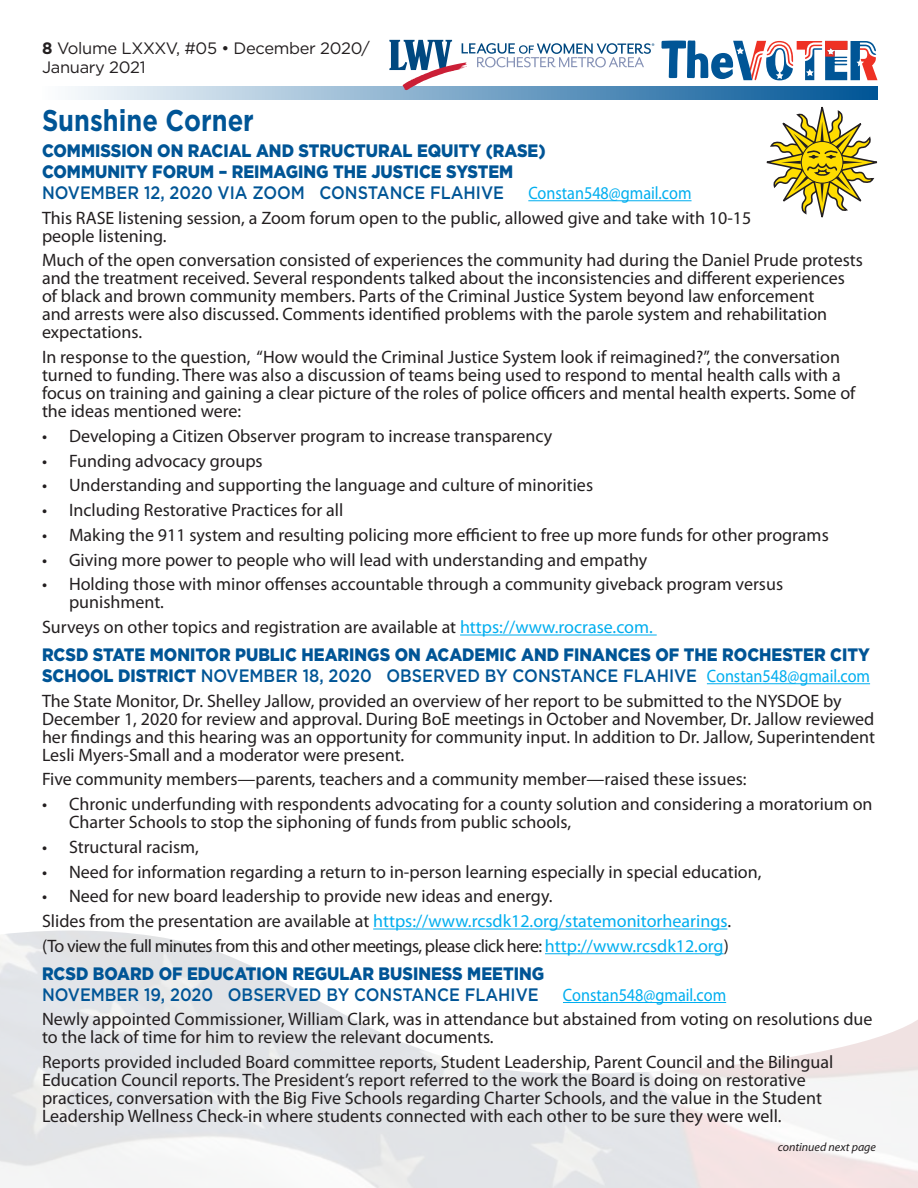
<style>
.page{position:relative;width:918px;height:1188px;background:#fff}
.page>*{position:absolute;margin:0;border:0;box-sizing:border-box;transform-origin:0 0}
.t1{font:700 30px "Gotham";color:#005596;scale:.85 1}
.t2{font:18px/18px "Myriad Pro";color:#231f20}
.t3{font:900 18px/21px "Gotham";color:#005596;scale:.9 1}
.t4{font:500 18px "Gotham";color:#005596;scale:.9 1}
.t5{font:18px "Myriad Pro";color:#00aeef;scale:.9 1}
.t6{font:16.5px/19.8px "Gotham";letter-spacing:-.02em;color:#231f20}
.t7{font:italic 12px "Myriad Pro";color:#231f20}
.s1{font-weight:700}
.s2{color:#00aeef}
.s3{font-weight:500}
.s4{font-family:"Myriad Pro";font-weight:400;color:#00aeef}
</style>
<div class="page">
<svg style="left:71px;top:87px;width:807px;height:13px;background:#7aa6c8"></svg>
<svg style="left:662px;top:40px;width:216px;height:40px"></svg>
<svg style="left:389px;top:40px;width:265px;height:50px"></svg>
<svg style="left:767px;top:107px;width:110px;height:110px"></svg>
<hr style="left:528px;top:200px;width:164px;height:1px;background:#00aeef">
<hr style="left:460px;top:635px;width:197px;height:1px;background:#00aeef">
<hr style="left:707px;top:683px;width:163px;height:1px;background:#00aeef">
<hr style="left:373px;top:929px;width:354px;height:1px;background:#00aeef">
<hr style="left:545px;top:953px;width:179px;height:1px;background:#00aeef">
<hr style="left:563px;top:1002px;width:163px;height:1px;background:#00aeef">
<p class="t6" style="left:42px;top:38px;width:329px"><span class="s1">8</span> Volume LXXXV, #05 • December 2020/<br>January 2021</p>
<h1 class="t1" style="left:42px;top:100px;width:251px">Sunshine Corner</h1>
<p class="t3" style="left:42px;top:140px;width:561px">COMM ISSION ON RACIAL AND STRUCTURAL EQUITY (RASE)<br>COMMUNITY FORUM – REIMAGING THE JUSTICE SYSTEM</p>
<p class="t4" style="left:42px;top:181px;width:515px">NOVEMBER 12, 2020 VIA ZOOM CONSTANCE FLAHIVE</p>
<p class="t5" style="left:528px;top:182px;width:183px">Constan548@gmail.com</p>
<p class="t2" style="left:42px;top:208px;width:711px">This RASE listening session, a Zoom forum open to the public, allowed give and take with 10-15 people listening.</p>
<p class="t2" style="left:42px;top:251px;width:822px">Much of the open conversation consisted of experiences the community had during the Daniel Prude protests and the treatment received. Several respondents talked about the inconsistencies and different experiences of black and brown community members. Parts of the Criminal Justice System beyond law enforcement<br>and arrests were also discussed. Comments identified problems with the parole system and rehabilitation expectations.</p>
<p class="t2" style="left:42px;top:348px;width:815px">In response to the question, “How would the Criminal Justice System look if reimagined?”, the conversation turned to funding. There was also a discussion of teams being used to respond to mental health calls with a focus on training and gaining a clear picture of the roles of police officers and mental health experts. Some of the ideas mentioned were:</p>
<p class="t2" style="left:42px;top:427px;width:512px">• Developing a Citizen Observer program to increase transparency</p>
<p class="t2" style="left:42px;top:451px;width:222px">• Funding advocacy groups</p>
<p class="t2" style="left:42px;top:476px;width:553px">• Understanding and supporting the language and culture of minorities</p>
<p class="t2" style="left:42px;top:501px;width:303px">• Including Restorative Practices for all</p>
<p class="t2" style="left:42px;top:526px;width:788px">• Making the 911 system and resulting policing more efficient to free up more funds for other programs</p>
<p class="t2" style="left:42px;top:550px;width:607px">• Giving more power to people who will lead with understanding and empathy</p>
<p class="t2" style="left:69px;top:575px;width:716px;text-indent:-27px">• Holding those with minor offenses accountable through a community giveback program versus punishment.</p>
<p class="t2" style="left:42px;top:618px;width:612px">Surveys on other topics and registration are available at <span class="s2">https://www.rocrase.com.</span></p>
<p class="t3" style="left:42px;top:644px;width:14px">RCSD</p>
<p class="t3" style="left:42px;top:644px;width:922px;text-align:right">STATE MONITOR PUBLIC HEARINGS ON ACADEMIC AND FINANCES OF THE ROCHESTER CITY<br>SCHOOL DISTRICT <span class="s3">N OVEMBER 18, 2020 OBSERVED BY CONSTANCE FLAHIVE</span> <span class="s4">Constan548@gmail.com</span></p>
<p class="t2" style="left:42px;top:691px;width:835px">The State Monitor, Dr. Shelley Jallow, provided an overview of her report to be submitted to the NYSDOE by December 1, 2020 for review and approval. During BoE meetings in October and November, Dr. Jallow reviewed her findings and this hearing was an opportunity for community input. In addition to Dr. Jallow, Superintendent Lesli Myers-Small and a moderator were present.</p>
<p class="t2" style="left:42px;top:770px;width:706px">Five community members—parents, teachers and a community member—raised these issues:</p>
<p class="t2" style="left:69px;top:795px;width:805px;text-indent:-27px">• Chronic underfunding with respondents advocating for a county solution and considering a moratorium on<br>Charter Schools to stop the siphoning of funds from public schools,</p>
<p class="t2" style="left:42px;top:838px;width:158px">• Structural racism,</p>
<p class="t2" style="left:42px;top:862px;width:721px">• Need for information regarding a return to in-person learning especially in special education,</p>
<p class="t2" style="left:42px;top:884px;width:691px;line-height:24.8px">• Need for new board leadership to provide new ideas and energy.<br>Slides from the presentation are available at <span class="s2">https://www.rcsdk12.org/statemonitorhearings</span>. (To view the full minutes from this and other meetings, please click here: <span class="s2">http://www.rcsdk12.org</span>)</p>
<p class="t3" style="left:42px;top:963px;width:14px">RCSD</p>
<p class="t3" style="left:93px;top:963px;width:503px">BOARD OF EDUCATION REGULAR BUSINESS MEETING</p>
<p class="t4" style="left:42px;top:983px;width:553px">NOVEMBER 19, 2020 OBSERVED BY CONSTANCE FLAHIVE</p>
<p class="t5" style="left:563px;top:984px;width:183px">Constan548@gmail.com</p>
<p class="t2" style="left:42px;top:1010px;width:832px">Newly appointed Commissioner, William Clark, was in attendance but abstained from voting on resolutions due to the lack of time for him to review the relevant documents.</p>
<p class="t2" style="left:42px;top:1053px;width:793px">Reports provided included Board committee reports, Student Leadership, Parent Council and the Bilingual Education Council reports. The President’s report referred to the work the Board is doing on restorative practices, conversation with the Big Five Schools regarding Charter Schools, and the value in the Student Leadership Wellness Check-in where students connected with each other to be sure they were well.</p>
<p class="t7" style="left:778px;top:1139px;width:100px">continued next page</p>
</div>
